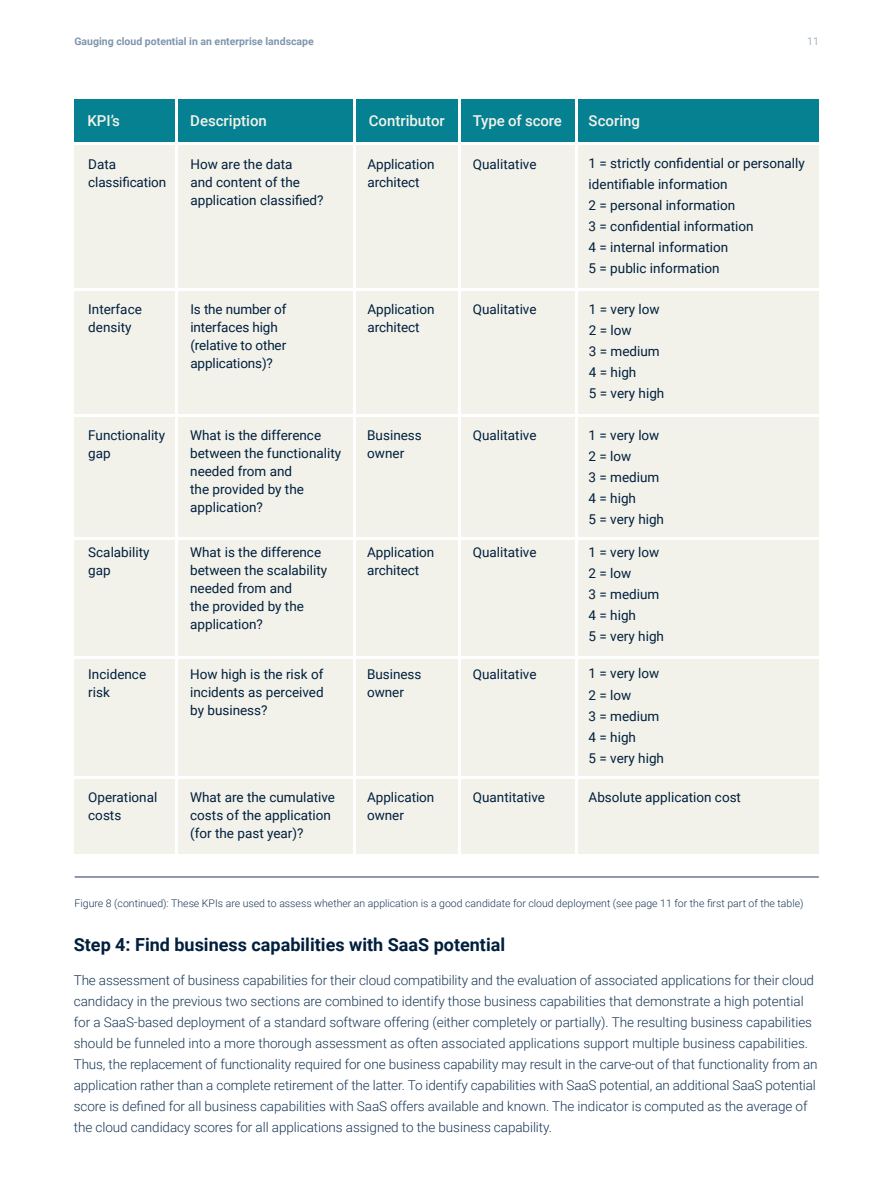
<style>
.page{position:relative;width:893px;height:1187px;background:#fff}
.page>*{position:absolute;margin:0;border:0;box-sizing:border-box;transform-origin:0 0}
.t1{font:700 18px "Roboto";color:#011f3d}
.t2{font:500 15px "Roboto";color:#f2f2ea}
.t3{font:13.5px/18px "Roboto";color:#011f3d}
.t4{font:300 13.5px/21px "Roboto";letter-spacing:-.005em;color:#193857}
.t5{font:300 10.5px "Roboto";color:#193857}
.t6{font:700 10.5px "Roboto";color:#7e96ae}
.t7{font:300 10.5px "Roboto";color:#7e96ae}
</style>
<div class="page">
<div style="left:75px;top:145px;width:744px;height:709px;background:#f2f2ea"></div>
<div style="left:75px;top:99px;width:744px;height:42px;background:#058192"></div>
<hr style="left:75px;top:876px;width:744px;height:1px;background:#193857">
<hr style="left:175px;top:86px;width:2px;height:781px;background:#fff">
<hr style="left:575px;top:74px;width:2px;height:781px;background:#fff">
<hr style="left:64px;top:288px;width:808px;height:2px;background:#fff">
<hr style="left:64px;top:414px;width:808px;height:2px;background:#fff">
<hr style="left:458px;top:83px;width:2px;height:781px;background:#fff">
<hr style="left:354px;top:86px;width:2px;height:781px;background:#fff">
<hr style="left:64px;top:537px;width:808px;height:2px;background:#fff">
<hr style="left:64px;top:656px;width:808px;height:2px;background:#fff">
<hr style="left:64px;top:776px;width:808px;height:2px;background:#fff">
<p class="t6" style="left:74px;top:34px;width:241px">Gauging cloud potential in an enterprise landscape</p>
<p class="t7" style="left:807px;top:34px;width:13px">11</p>
<p class="t2" style="left:473px;top:110px;width:91px">Type of score</p>
<p class="t2" style="left:87px;top:110px;width:34px">KPI’s</p>
<p class="t2" style="left:369px;top:110px;width:78px">Contributor</p>
<p class="t3" style="left:367px;top:154px;width:69px">Application architect</p>
<p class="t2" style="left:190px;top:110px;width:78px">Description</p>
<p class="t2" style="left:589px;top:110px;width:53px">Scoring</p>
<p class="t3" style="left:88px;top:154px;width:80px">Data classification</p>
<p class="t3" style="left:589px;top:152px;width:218px;line-height:21px">1 = strictly confidential or personally identifiable information<br>2 = personal information<br>3 = confidential information<br>4 = internal information<br>5 = public information</p>
<p class="t3" style="left:589px;top:298px;width:77px;line-height:21px">1 = very low<br>2 = low<br>3 = medium<br>4 = high<br>5 = very high</p>
<p class="t3" style="left:589px;top:424px;width:77px;line-height:21px">1 = very low<br>2 = low<br>3 = medium<br>4 = high<br>5 = very high</p>
<p class="t3" style="left:473px;top:154px;width:65px">Qualitative</p>
<p class="t3" style="left:190px;top:154px;width:135px">How are the data<br>and content of the application classified?</p>
<p class="t3" style="left:190px;top:299px;width:98px">Is the number of interfaces high (relative to other applications)?</p>
<p class="t3" style="left:88px;top:299px;width:55px">Interface density</p>
<p class="t3" style="left:367px;top:299px;width:69px">Application architect</p>
<p class="t3" style="left:473px;top:299px;width:65px">Qualitative</p>
<p class="t3" style="left:473px;top:425px;width:65px">Qualitative</p>
<p class="t3" style="left:190px;top:425px;width:152px">What is the difference between the functionality needed from and<br>the provided by the application?</p>
<p class="t3" style="left:88px;top:426px;width:78px">Functionality gap</p>
<p class="t3" style="left:367px;top:425px;width:56px">Business owner</p>
<p class="t3" style="left:88px;top:543px;width:63px">Scalability gap</p>
<p class="t3" style="left:190px;top:543px;width:138px">What is the difference between the scalability needed from and<br>the provided by the application?</p>
<p class="t3" style="left:367px;top:542px;width:69px">Application</p>
<p class="t3" style="left:473px;top:542px;width:65px">Qualitative</p>
<p class="t3" style="left:367px;top:560px;width:54px">architect</p>
<p class="t3" style="left:88px;top:664px;width:59px">Incidence risk</p>
<p class="t3" style="left:190px;top:664px;width:135px;text-align:justify">How high is the risk of incidents as perceived by business?</p>
<p class="t3" style="left:367px;top:664px;width:56px">Business</p>
<p class="t3" style="left:473px;top:664px;width:65px">Qualitative</p>
<p class="t3" style="left:367px;top:682px;width:38px">owner</p>
<p class="t3" style="left:589px;top:541px;width:77px;line-height:21px">1 = very low<br>2 = low<br>3 = medium<br>4 = high<br>5 = very high</p>
<p class="t3" style="left:589px;top:662px;width:77px;line-height:21px">1 = very low<br>2 = low<br>3 = medium<br>4 = high<br>5 = very high</p>
<p class="t3" style="left:88px;top:787px;width:71px">Operational</p>
<p class="t3" style="left:589px;top:787px;width:154px">Absolute application cost</p>
<p class="t3" style="left:88px;top:805px;width:35px">costs</p>
<p class="t3" style="left:190px;top:787px;width:146px">What are the cumulative costs of the application (for the past year)?</p>
<p class="t3" style="left:367px;top:787px;width:69px">Application</p>
<p class="t3" style="left:473px;top:787px;width:74px">Quantitative</p>
<p class="t3" style="left:367px;top:805px;width:38px">owner</p>
<p class="t5" style="left:75px;top:896px;width:730px">Figure 8 (continued): These KPIs are used to assess whether an application is a good candidate for cloud deployment (see page 11 for the first part of the table)</p>
<h1 class="t1" style="left:74px;top:932px;width:433px">Step 4: Find business capabilities with SaaS potential</h1>
<p class="t4" style="left:74px;top:969px;width:745px">The assessment of business capabilities for their cloud compatibility and the evaluation of associated applications for their cloud candidacy in the previous two sections are combined to identify those business capabilities that demonstrate a high potential for a SaaS-based deployment of a standard software offering (either completely or partially). The resulting business capabilities should be funneled into a more thorough assessment as often associated applications support multiple business capabilities.<br>Thus, the replacement of functionality required for one business capability may result in the carve-out of that functionality from an application rather than a complete retirement of the latter. To identify capabilities with SaaS potential, an additional SaaS potential score is defined for all business capabilities with SaaS offers available and known. The indicator is computed as the average of the cloud candidacy scores for all applications assigned to the business capability.</p>
</div>
